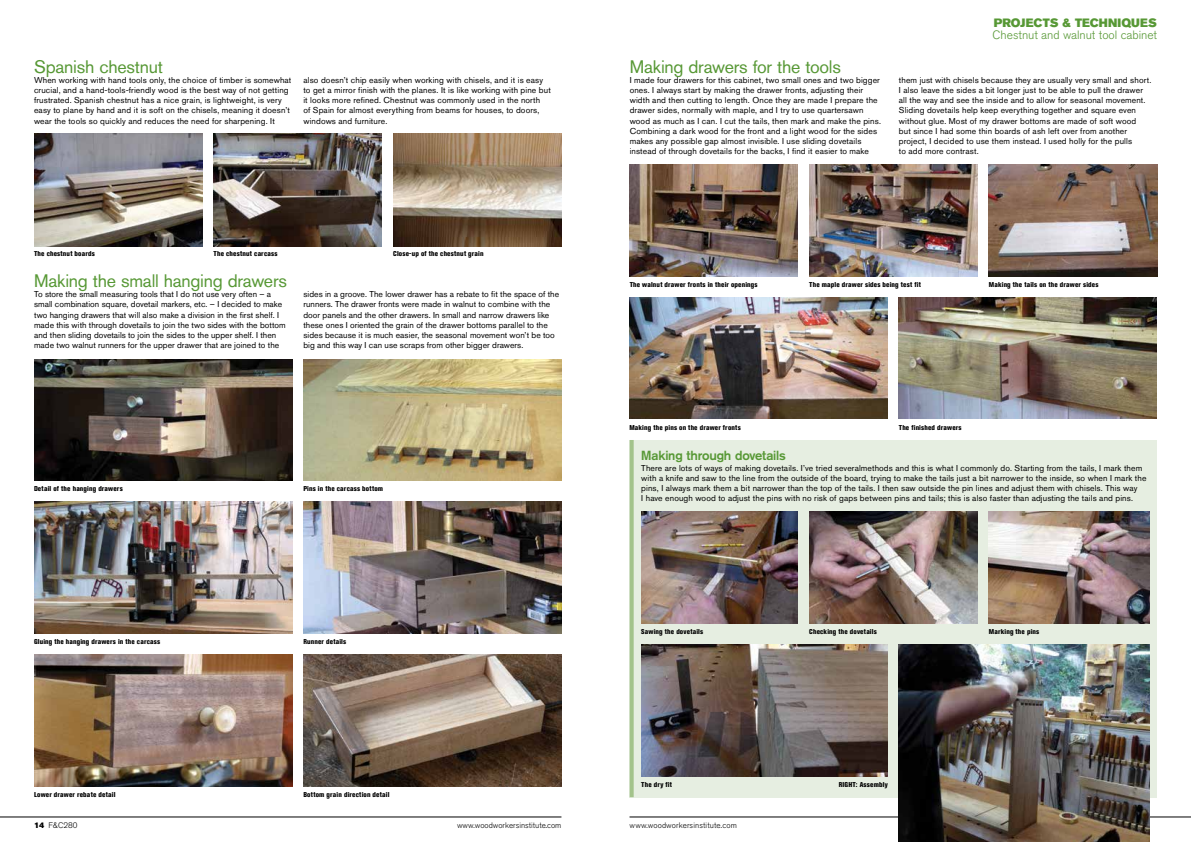
<style>
.page{position:relative;width:1191px;height:842px;background:#fff}
.page>*{position:absolute;margin:0;border:0;box-sizing:border-box;transform-origin:0 0}
.t1{font:18px "Akzidenz Grotesk BQ";letter-spacing:-.015em;color:#579835}
.t2{font:700 13px "Akzidenz Grotesk";letter-spacing:-.015em;color:#579835}
.t3{font:300 12px "Akzidenz Grotesk BQ";letter-spacing:-.005em;color:#579835}
.t4{font:12px "Akzidenz Grotesk BQ Super";letter-spacing:.01em;color:#579835}
.t5{font:8.5px/10.2px "Akzidenz Grotesk BQ";letter-spacing:.01em;color:#000}
.t6{font:300 8px "Akzidenz Grotesk BQ";color:#000}
.t7{font:800 7px "Akzidenz Grot Con BQ";letter-spacing:.025em;color:#000}
.s1{font-family:"Akzidenz Grotesk BQ Super";font-weight:400}
</style>
<div class="page">
<hr style="left:0;top:817px;width:561px;height:1px;background:#000">
<hr style="left:629px;top:817px;width:562px;height:1px;background:#000">
<div style="left:629px;top:440px;width:528px;height:357px;background:#e6eee1"></div>
<svg style="left:629px;top:440px;width:4px;height:357px"></svg>
<img style="left:34px;top:134px;width:168px;height:112px">
<img style="left:629px;top:164px;width:169px;height:113px">
<img style="left:641px;top:511px;width:157px;height:113px">
<img style="left:214px;top:134px;width:168px;height:112px">
<img style="left:809px;top:164px;width:168px;height:113px">
<img style="left:809px;top:511px;width:168px;height:113px">
<img style="left:393px;top:134px;width:168px;height:112px">
<img style="left:988px;top:164px;width:169px;height:113px">
<img style="left:988px;top:511px;width:161px;height:113px">
<img style="left:34px;top:359px;width:258px;height:122px">
<img style="left:629px;top:297px;width:258px;height:122px">
<img style="left:641px;top:644px;width:246px;height:133px">
<img style="left:34px;top:501px;width:258px;height:133px">
<img style="left:34px;top:654px;width:258px;height:133px">
<img style="left:303px;top:359px;width:258px;height:122px">
<img style="left:898px;top:297px;width:258px;height:122px">
<img style="left:898px;top:644px;width:251px;height:198px">
<img style="left:303px;top:501px;width:258px;height:133px">
<img style="left:303px;top:654px;width:258px;height:133px">
<h1 class="t1" style="left:34px;top:56px;width:131px">Spanish chestnut</h1>
<p class="t5" style="left:34px;top:75px;width:259px">When working with hand tools only, the choice of timber is somewhat crucial, and a hand-tools-friendly wood is the best way of not getting frustrated. Spanish chestnut has a nice grain, is lightweight, is very easy to plane by hand and it is soft on the chisels, meaning it doesn’t wear the tools so quickly and reduces the need for sharpening. It</p>
<p class="t5" style="left:303px;top:75px;width:249px">also doesn’t chip easily when working with chisels, and it is easy to get a mirror finish with the planes. It is like working with pine but it looks more refined. Chestnut was commonly used in the north<br>of Spain for almost everything from beams for houses, to doors, windows and furniture.</p>
<p class="t7" style="left:34px;top:250px;width:62px">The chestnut boards</p>
<p class="t7" style="left:214px;top:250px;width:65px">The chestnut carcass</p>
<h1 class="t1" style="left:34px;top:270px;width:254px">Making the small hanging drawers</h1>
<p class="t5" style="left:34px;top:289px;width:253px">To store the small measuring tools that I do not use very often – a small combination square, dovetail markers, etc. – I decided to make two hanging drawers that will also make a division in the first shelf. I made this with through dovetails to join the two sides with the bottom and then sliding dovetails to join the sides to the upper shelf. I then made two walnut runners for the upper drawer that are joined to the</p>
<p class="t7" style="left:393px;top:250px;width:92px">Close-up of the chestnut grain</p>
<p class="t5" style="left:303px;top:289px;width:257px">sides in a groove. The lower drawer has a rebate to fit the space of the runners. The drawer fronts were made in walnut to combine with the door panels and the other drawers. In small and narrow drawers like these ones I oriented the grain of the drawer bottoms parallel to the sides because it is much easier, the seasonal movement won’t be too big and this way I can use scraps from other bigger drawers.</p>
<p class="t7" style="left:34px;top:484px;width:90px">Detail of the hanging drawers</p>
<p class="t7" style="left:303px;top:484px;width:81px">Pins in the carcass bottom</p>
<p class="t7" style="left:34px;top:638px;width:128px">Gluing the hanging drawers in the carcass</p>
<p class="t7" style="left:303px;top:638px;width:44px">Runner details</p>
<p class="t7" style="left:34px;top:791px;width:83px">Lower drawer rebate detail</p>
<p class="t7" style="left:303px;top:791px;width:88px">Bottom grain direction detail</p>
<p class="t6" style="left:34px;top:821px;width:45px"><span class="s1">14</span> F&amp;C280</p>
<p class="t6" style="left:457px;top:821px;width:106px">www.woodworkersinstitute.com</p>
<h3 class="t4" style="left:993px;top:16px;width:165px">PROJECTS &amp; TECHNIQUES</h3>
<h3 class="t3" style="left:992px;top:28px;width:166px">Chestnut and walnut tool cabinet</h3>
<h1 class="t1" style="left:629px;top:56px;width:213px">Making drawers for the tools</h1>
<p class="t5" style="left:629px;top:75px;width:253px">I made four drawers for this cabinet, two small ones and two bigger ones. I always start by making the drawer fronts, adjusting their width and then cutting to length. Once they are made I prepare the drawer sides, normally with maple, and I try to use quartersawn wood as much as I can. I cut the tails, then mark and make the pins.<br>Combining a dark wood for the front and a light wood for the sides makes any possible gap almost invisible. I use sliding dovetails instead of through dovetails for the backs, I find it easier to make</p>
<p class="t5" style="left:899px;top:75px;width:254px">them just with chisels because they are usually very small and short.<br>I also leave the sides a bit longer just to be able to pull the drawer all the way and see the inside and to allow for seasonal movement.<br>Sliding dovetails help keep everything together and square even without glue. Most of my drawer bottoms are made of soft wood<br>but since I had some thin boards of ash left over from another project, I decided to use them instead. I used holly for the pulls<br>to add more contrast.</p>
<p class="t7" style="left:629px;top:280px;width:129px">The walnut drawer fronts in their openings</p>
<p class="t7" style="left:809px;top:280px;width:113px">The maple drawer sides being test fit</p>
<p class="t7" style="left:988px;top:280px;width:111px">Making the tails on the drawer sides</p>
<p class="t7" style="left:629px;top:423px;width:113px">Making the pins on the drawer fronts</p>
<p class="t7" style="left:898px;top:423px;width:64px">The finished drawers</p>
<h2 class="t2" style="left:641px;top:448px;width:146px">Making through dovetails</h2>
<p class="t5" style="left:641px;top:462px;width:506px">There are lots of ways of making dovetails. I’ve tried severalmethods and this is what I commonly do. Starting from the tails, I mark them with a knife and saw to the line from the outside of the board, trying to make the tails just a bit narrower to the inside, so when I mark the pins, I always mark them a bit narrower than the top of the tails. I then saw outside the pin lines and adjust them with chisels. This way<br>I have enough wood to adjust the pins with no risk of gaps between pins and tails; this is also faster than adjusting the tails and pins.</p>
<p class="t7" style="left:641px;top:627px;width:63px">Sawing the dovetails</p>
<p class="t7" style="left:641px;top:780px;width:32px">The dry fit</p>
<p class="t6" style="left:629px;top:821px;width:109px">www.woodworkersinstitute.com</p>
<p class="t7" style="left:809px;top:627px;width:69px">Checking the dovetails</p>
<p class="t7" style="left:838px;top:780px;width:50px">RIGHT: Assembly</p>
<p class="t7" style="left:988px;top:627px;width:52px">Marking the pins</p>
</div>
